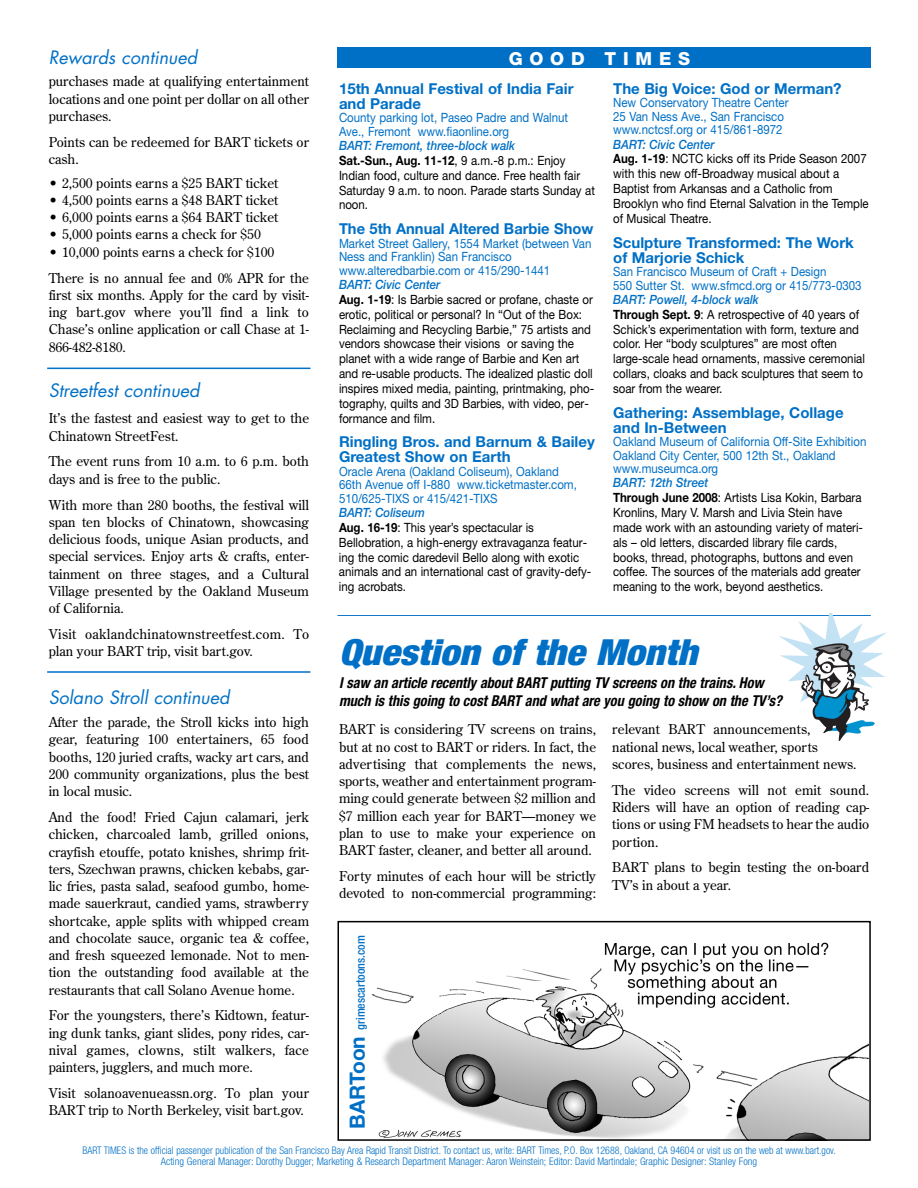
<style>
.page{position:relative;width:918px;height:1188px;background:#fff}
.page>*{position:absolute;margin:0;border:0;box-sizing:border-box;transform-origin:0 0}
.t1{font:italic 900 condensed 36px "Helvetica Neue";color:#0070c6;scale:1.08 1}
.t2{font:italic 18px "Futura";color:#0070c6}
.t3{font:800 18px "Helvetica Neue";letter-spacing:.38em;color:#fff}
.t4{font:700 15px/15px "Helvetica Neue";color:#0070c6}
.t5{font:italic 700 condensed 15px/18.8px "Helvetica Neue";color:#000;scale:.95 1}
.t6{font:13.5px/17.2px "Century Old Style";color:#000}
.t7{font:13.5px/17.2px "Century Old Style";letter-spacing:.02em;color:#000}
.t8{font:12.75px/14.9px "Helvetica Neue";color:#000;scale:.9 1}
.t9{font:12.75px/13.5px "Helvetica Neue";color:#0070c6;scale:.9 1}
.t10{font:500 condensed 12px "Helvetica Neue";color:#0070c6}
.t11{font:300 condensed 10.5px/11.2px "Helvetica Neue";color:#0070c6;text-align:center;scale:.95 1}
.s1{font-weight:500;font-style:italic;color:#0070c6}
.s2{font-weight:700}
.s3{font-weight:700;font-stretch:normal;font-size:21px}
</style>
<div class="page">
<div style="left:338px;top:47px;width:533px;height:20px;background:#0070c6"></div>
<img style="left:371px;top:942px;width:497px;height:196px">
<div style="left:338px;top:921px;width:533px;height:220px;border:2px solid #000"></div>
<hr style="left:47px;top:368px;width:263px;height:1px;background:#0070c6">
<hr style="left:47px;top:671px;width:263px;height:2px;background:#0070c6">
<hr style="left:338px;top:614px;width:533px;height:2px;background:#0070c6">
<div style="left:338px;top:78px;width:533px;height:537px;background:#fff"></div>
<svg style="left:778px;top:614px;width:109px;height:127px"></svg>
<h2 class="t2" style="left:49px;top:49px;width:150px">Rewards continued</h2>
<h2 class="t3" style="left:509px;top:52px;width:183px">GOOD TIMES</h2>
<p class="t6" style="left:49px;top:73px;width:262px;text-align:justify">purchases made at qualifying entertainment locations and one point per dollar on all other purchases.</p>
<p class="t6" style="left:49px;top:133px;width:262px">Points can be redeemed for BART tickets or cash.</p>
<p class="t6" style="left:49px;top:174px;width:231px">• 2,500 points earns a $25 BART ticket</p>
<p class="t6" style="left:49px;top:192px;width:231px">• 4,500 points earns a $48 BART ticket</p>
<p class="t6" style="left:49px;top:209px;width:231px">• 6,000 points earns a $64 BART ticket</p>
<p class="t6" style="left:49px;top:226px;width:214px">• 5,000 points earns a check for $50</p>
<p class="t6" style="left:49px;top:239px;width:262px;line-height:26px">• 10,000 points earns a check for $100<br>There is no annual fee and 0% APR for the</p>
<p class="t6" style="left:49px;top:286px;width:262px;text-align:justify">first six months. Apply for the card by visit&shy;ing bart.gov where you’ll find a link to Chase’s online application or call Chase at 1- 866-482-8180.</p>
<p class="t4" style="left:613px;top:81px;width:230px">The Big Voice: God or Merman?</p>
<p class="t9" style="left:613px;top:97px;width:196px">New Conservatory Theatre Center<br>25 Van Ness Ave., San Francisco www.nctcsf.org or 415/861-8972</p>
<p class="t8" style="left:613px;top:138px;width:285px"><span class="s1">BART: Civic Center<br></span><span class="s2">Aug. 1-19</span>: NCTC kicks off its Pride Season 2007 with this new off-Broadway musical about a Baptist from Arkansas and a Catholic from Brooklyn who find Eternal Salvation in the Temple of Musical Theatre.</p>
<p class="t4" style="left:613px;top:234px;width:242px">Sculpture Transformed: The Work of Marjorie Schick</p>
<p class="t9" style="left:613px;top:266px;width:277px">San Francisco Museum of Craft + Design<br>550 Sutter St. www.sfmcd.org or 415/773-0303</p>
<p class="t8" style="left:613px;top:293px;width:281px"><span class="s1">BART: Powell, 4-block walk<br></span><span class="s2">Through Sept. 9</span>: A retrospective of 40 years of Schick’s experimentation with form, texture and color. Her “body sculptures” are most often large-scale head ornaments, massive ceremonial collars, cloaks and back sculptures that seem to soar from the wearer.</p>
<p class="t4" style="left:613px;top:404px;width:232px">Gathering: Assemblage, Collage and In-Between</p>
<p class="t9" style="left:613px;top:436px;width:283px">Oakland Museum of California Off-Site Exhibition<br>Oakland City Center, 500 12th St., Oakland www.museumca.org</p>
<p class="t8" style="left:613px;top:477px;width:279px"><span class="s1">BART: 12th Street<br></span><span class="s2">Through June 2008</span>: Artists Lisa Kokin, Barbara Kronlins, Mary V. Marsh and Livia Stein have made work with an astounding variety of materi&shy;als – old letters, discarded library file cards, books, thread, photographs, buttons and even coffee. The sources of the materials add greater meaning to the work, beyond aesthetics.</p>
<p class="t4" style="left:339px;top:81px;width:236px">15th Annual Festival of India Fair and Parade</p>
<p class="t9" style="left:339px;top:112px;width:256px">County parking lot, Paseo Padre and Walnut<br>Ave., Fremont www.fiaonline.org</p>
<p class="t8" style="left:339px;top:139px;width:286px"><span class="s1">BART: Fremont, three-block walk<br></span><span class="s2">Sat.-Sun., Aug. 11-12</span>, 9 a.m.-8 p.m.: Enjoy Indian food, culture and dance. Free health fair Saturday 9 a.m. to noon. Parade starts Sunday at noon.</p>
<p class="t4" style="left:339px;top:221px;width:256px">The 5th Annual Altered Barbie Show</p>
<p class="t9" style="left:339px;top:238px;width:282px">Market Street Gallery, 1554 Market (between Van<br>Ness and Franklin) San Francisco www.alteredbarbie.com or 415/290-1441</p>
<p class="t8" style="left:339px;top:278px;width:285px"><span class="s1">BART: Civic Center<br></span><span class="s2">Aug. 1-19</span>: Is Barbie sacred or profane, chaste or erotic, political or personal? In “Out of the Box:<br>Reclaiming and Recycling Barbie,” 75 artists and vendors showcase their visions or saving the planet with a wide range of Barbie and Ken art and re-usable products. The idealized plastic doll inspires mixed media, painting, printmaking, pho&shy;tography, quilts and 3D Barbies, with video, per&shy;formance and film.</p>
<p class="t4" style="left:339px;top:434px;width:257px">Ringling Bros. and Barnum &amp; Bailey<br>Greatest Show on Earth</p>
<p class="t9" style="left:339px;top:466px;width:266px">Oracle Arena (Oakland Coliseum), Oakland<br>66th Avenue off I-880 www.ticketmaster.com,<br>510/625-TIXS or 415/421-TIXS</p>
<p class="t8" style="left:339px;top:506px;width:282px"><span class="s1">BART: Coliseum<br></span><span class="s2">Aug. 16-19</span>: This year’s spectacular is Bellobration, a high-energy extravaganza featur&shy;ing the comic daredevil Bello along with exotic animals and an international cast of gravity-defy&shy;ing acrobats.</p>
<h2 class="t2" style="left:49px;top:382px;width:152px">Streetfest continued</h2>
<p class="t6" style="left:49px;top:410px;width:262px">It’s the fastest and easiest way to get to the<br>Chinatown StreetFest.</p>
<p class="t6" style="left:49px;top:453px;width:262px">The event runs from 10 a.m. to 6 p.m. both days and is free to the public.</p>
<p class="t6" style="left:49px;top:496px;width:262px;text-align:justify">With more than 280 booths, the festival will span ten blocks of Chinatown, showcasing delicious foods, unique Asian products, and special services. Enjoy arts &amp; crafts, enter&shy;tainment on three stages, and a Cultural Village presented by the Oakland Museum of California.</p>
<p class="t7" style="left:49px;top:626px;width:262px">Visit oaklandchinatownstreetfest.com. To plan your BART trip, visit bart.gov.</p>
<h1 class="t1" style="left:339px;top:639px;width:333px">Question of the Month</h1>
<p class="t5" style="left:339px;top:674px;width:468px">I saw an article recently about BART putting TV screens on the trains. How much is this going to cost BART and what are you going to show on the TV’s?</p>
<p class="t6" style="left:339px;top:721px;width:259px;text-align:justify">BART is considering TV screens on trains, but at no cost to BART or riders. In fact, the advertising that complements the news, sports, weather and entertainment program&shy;ming could generate between $2 million and $7 million each year for BART—money we plan to use to make your experience on BART faster, cleaner, and better all around.</p>
<p class="t6" style="left:339px;top:868px;width:259px">Forty minutes of each hour will be strictly devoted to non-commercial programming:</p>
<h2 class="t2" style="left:49px;top:689px;width:182px">Solano Stroll continued</h2>
<p class="t6" style="left:49px;top:714px;width:262px;text-align:justify">After the parade, the Stroll kicks into high gear, featuring 100 entertainers, 65 food booths, 120 juried crafts, wacky art cars, and 200 community organizations, plus the best in local music.</p>
<p class="t6" style="left:49px;top:809px;width:262px;text-align:justify">And the food! Fried Cajun calamari, jerk chicken, charcoaled lamb, grilled onions, crayfish etouffe, potato knishes, shrimp frit&shy;ters, Szechwan prawns, chicken kebabs, gar&shy;lic fries, pasta salad, seafood gumbo, home&shy;made sauerkraut, candied yams, strawberry shortcake, apple splits with whipped cream and chocolate sauce, organic tea &amp; coffee, and fresh squeezed lemonade. Not to men&shy;tion the outstanding food available at the restaurants that call Solano Avenue home.</p>
<p class="t6" style="left:49px;top:1007px;width:262px;text-align:justify">For the youngsters, there’s Kidtown, featur&shy;ing dunk tanks, giant slides, pony rides, car&shy;nival games, clowns, stilt walkers, face painters, jugglers, and much more.</p>
<p class="t6" style="left:49px;top:1085px;width:262px">Visit solanoavenueassn.org. To plan your<br>BART trip to North Berkeley, visit bart.gov.</p>
<p class="t6" style="left:612px;top:721px;width:246px">relevant BART announcements, national news, local weather, sports scores, business and entertainment news.</p>
<p class="t6" style="left:612px;top:782px;width:259px;text-align:justify">The video screens will not emit sound.<br>Riders will have an option of reading cap&shy;tions or using FM headsets to hear the audio portion.</p>
<p class="t6" style="left:612px;top:859px;width:259px">BART plans to begin testing the on-board<br>TV’s in about a year.</p>
<p class="t10" style="left:356px;top:1129px;width:195px;rotate:-90deg"><span class="s3">BARToon</span> grimescartoons.com</p>
<p class="t11" style="left:82px;top:1145px;width:795px">BART TIMES is the official passenger publication of the San Francisco Bay Area Rapid Transit District. To contact us, write: BART Times, P.O. Box 12688, Oakland, CA 94604 or visit us on the web at www.bart.gov.<br>Acting General Manager: Dorothy Dugger; Marketing &amp; Research Department Manager: Aaron Weinstein; Editor: David Martindale; Graphic Designer: Stanley Fong</p>
</div>
